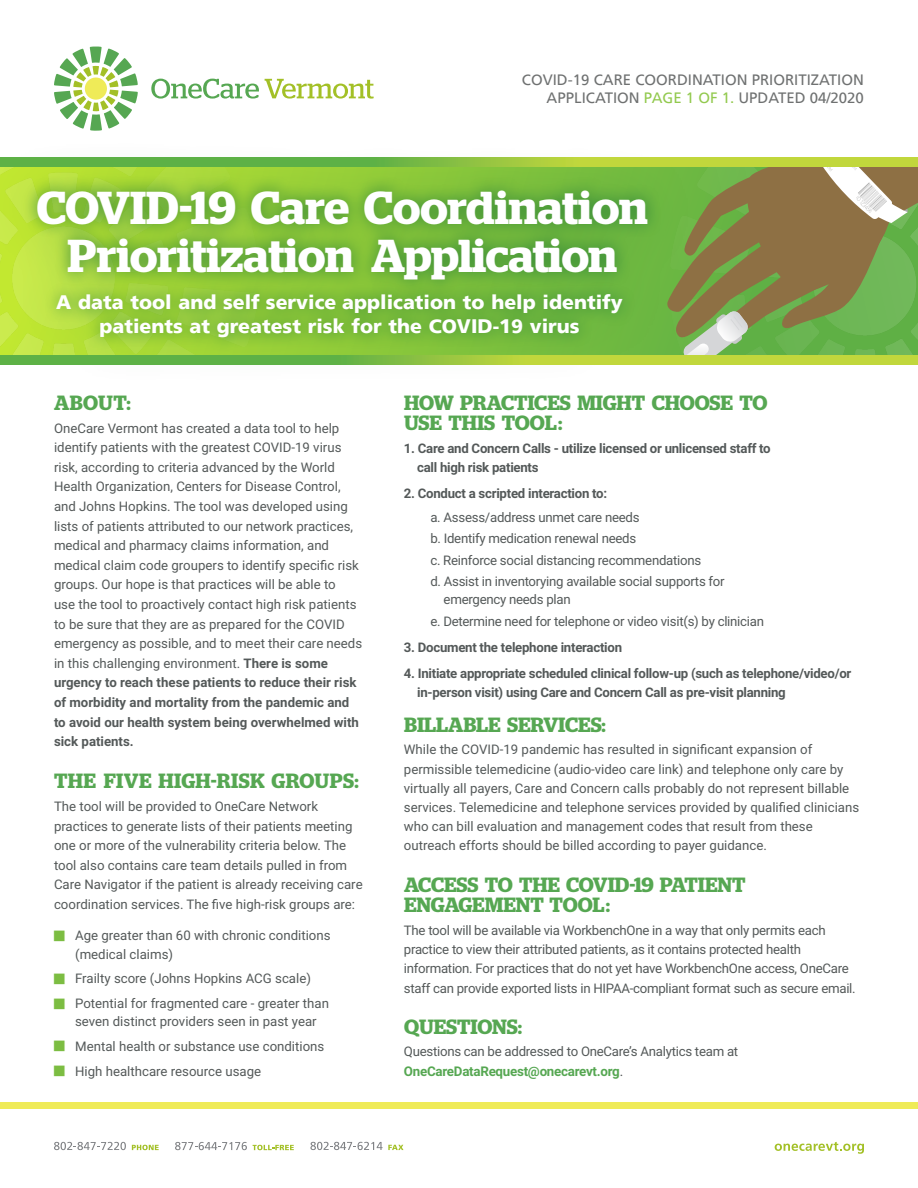
<style>
.page{position:relative;width:918px;height:1188px;background:#fff}
.page>*{position:absolute;margin:0;border:0;box-sizing:border-box;transform-origin:0 0}
.t1{font:600 46.05px/48px "Stag";letter-spacing:-.005em;color:#fff;text-align:center}
.t2{font:600 20.55px/20.7px "Stag";color:#56a752}
.t3{font:600 20.55px "Stag";letter-spacing:.02em;color:#56a752}
.t4{font:900 19.5px/24px "Frutiger LT";color:#fff;text-align:center}
.t5{font:15px/18px "Frutiger LT";color:#6f7171;text-align:right}
.t6{font:700 13.35px "Roboto";letter-spacing:-.02em;color:#56a752}
.t7{font:13.2px/19.6px "Roboto";color:#545959}
.t8{font:13.2px/19.2px "Roboto";letter-spacing:-.02em;color:#545959}
.t9{font:700 13.2px/19.2px "Roboto";letter-spacing:-.02em;color:#545959}
.s1{color:#92c94e}
.s2{font-weight:700}
.s3{font-weight:400;color:#545959}
</style>
<div class="page">
<svg style="left:151px;top:79px;width:108px;height:20px"></svg>
<svg style="left:265px;top:79px;width:109px;height:20px"></svg>
<svg style="left:54px;top:46px;width:84px;height:85px"></svg>
<svg style="left:775px;top:1142px;width:89px;height:12px"></svg>
<svg style="left:132px;top:1145px;width:27px;height:5px"></svg>
<svg style="left:54px;top:1142px;width:72px;height:8px"></svg>
<svg style="left:253px;top:1145px;width:41px;height:5px"></svg>
<svg style="left:175px;top:1142px;width:72px;height:8px"></svg>
<svg style="left:310px;top:1142px;width:94px;height:8px"></svg>
<div style="left:0;top:1102px;width:918px;height:7px;background:#efeb58"></div>
<svg style="left:696px;top:167px;width:222px;height:188px"></svg>
<div style="left:0;top:138px;width:696px;height:248px;background:#247d38;opacity:.44"></div>
<div style="left:23px;top:176px;width:639px;height:118px;background:#247d38;opacity:.75"></div>
<div style="left:43px;top:280px;width:594px;height:72px;background:#247d38;opacity:.75"></div>
<svg style="left:0;top:355px;width:918px;height:9px"></svg>
<svg style="left:0;top:158px;width:918px;height:9px"></svg>
<p class="t5" style="left:522px;top:71px;width:344px">COVID-19 CARE COORDINATION PRIORITIZATION<br>APPLICATION <span class="s1">PAGE 1 OF 1.</span> UPDATED 04/2020</p>
<p class="t1" style="left:37px;top:183px;width:613px">COVID-19 Care Coordination<br>Prioritization Application</p>
<p class="t4" style="left:56px;top:291px;width:568px">A data tool and self service application to help identify patients at greatest risk for the COVID-19 virus</p>
<p class="t2" style="left:54px;top:392px;width:78px">ABOUT:</p>
<p class="t7" style="left:54px;top:418px;width:310px">OneCare Vermont has created a data tool to help identify patients with the greatest COVID-19 virus risk, according to criteria advanced by the World Health Organization, Centers for Disease Control, and Johns Hopkins. The tool was developed using lists of patients attributed to our network practices, medical and pharmacy claims information, and medical claim code groupers to identify specific risk groups. Our hope is that practices will be able to<br>use the tool to proactively contact high risk patients to be sure that they are as prepared for the COVID emergency as possible, and to meet their care needs in this challenging environment. <span class="s2">There is some urgency to reach these patients to reduce their risk of morbidity and mortality from the pandemic and to avoid our health system being overwhelmed with sick patients.</span></p>
<p class="t3" style="left:54px;top:769px;width:306px">THE FIVE HIGH-RISK GROUPS:</p>
<p class="t7" style="left:54px;top:796px;width:310px">The tool will be provided to OneCare Network practices to generate lists of their patients meeting one or more of the vulnerability criteria below. The tool also contains care team details pulled in from Care Navigator if the patient is already receiving care coordination services. The five high-risk groups are:</p>
<p class="t7" style="left:75px;top:926px;width:257px;line-height:18.1px">Age greater than 60 with chronic conditions (medical claims)</p>
<p class="t7" style="left:75px;top:968px;width:237px">Frailty score (Johns Hopkins ACG scale)</p>
<p class="t7" style="left:75px;top:994px;width:255px;line-height:18.1px">Potential for fragmented care - greater than seven distinct providers seen in past year</p>
<p class="t7" style="left:75px;top:1036px;width:251px">Mental health or substance use conditions</p>
<p class="t7" style="left:75px;top:1061px;width:188px">High healthcare resource usage</p>
<p class="t2" style="left:404px;top:392px;width:365px">HOW PRACTICES MIGHT CHOOSE TO<br>USE THIS TOOL:</p>
<p class="t9" style="left:417px;top:438px;width:355px;text-indent:-13px">1. Care and Concern Calls - utilize licensed or unlicensed staff to call high risk patients</p>
<p class="t9" style="left:404px;top:483px;width:205px">2. Conduct a scripted interaction to:</p>
<p class="t8" style="left:430px;top:508px;width:211px">a. Assess/address unmet care needs</p>
<p class="t8" style="left:430px;top:529px;width:207px">b. Identify medication renewal needs</p>
<p class="t8" style="left:430px;top:550px;width:272px">c. Reinforce social distancing recommendations</p>
<p class="t8" style="left:444px;top:572px;width:283px;line-height:17.7px;text-indent:-13px">d. Assist in inventorying available social supports for emergency needs plan</p>
<p class="t8" style="left:430px;top:611px;width:335px">e. Determine need for telephone or video visit(s) by clinician</p>
<p class="t9" style="left:404px;top:637px;width:220px">3. Document the telephone interaction</p>
<p class="t9" style="left:417px;top:663px;width:436px;text-indent:-13px">4. Initiate appropriate scheduled clinical follow-up (such as telephone/video/or in-person visit) using Care and Concern Call as pre-visit planning</p>
<p class="t2" style="left:404px;top:714px;width:203px">BILLABLE SERVICES:</p>
<p class="t7" style="left:404px;top:740px;width:457px;line-height:19.2px">While the COVID-19 pandemic has resulted in significant expansion of permissible telemedicine (audio-video care link) and telephone only care by virtually all payers, Care and Concern calls probably do not represent billable services. Telemedicine and telephone services provided by qualified clinicians who can bill evaluation and management codes that result from these outreach efforts should be billed according to payer guidance.</p>
<p class="t2" style="left:404px;top:874px;width:343px">ACCESS TO THE COVID-19 PATIENT<br>ENGAGEMENT TOOL:</p>
<p class="t8" style="left:404px;top:920px;width:453px">The tool will be available via WorkbenchOne in a way that only permits each practice to view their attributed patients, as it contains protected health information. For practices that do not yet have WorkbenchOne access, OneCare staff can provide exported lists in HIPAA-compliant format such as secure email.</p>
<p class="t2" style="left:404px;top:1016px;width:120px">QUESTIONS:</p>
<p class="t8" style="left:404px;top:1042px;width:336px">Questions can be addressed to OneCare’s Analytics team at</p>
<p class="t6" style="left:404px;top:1062px;width:221px">OneCareDataRequest@onecarevt.org<span class="s3">.</span></p>
</div>
